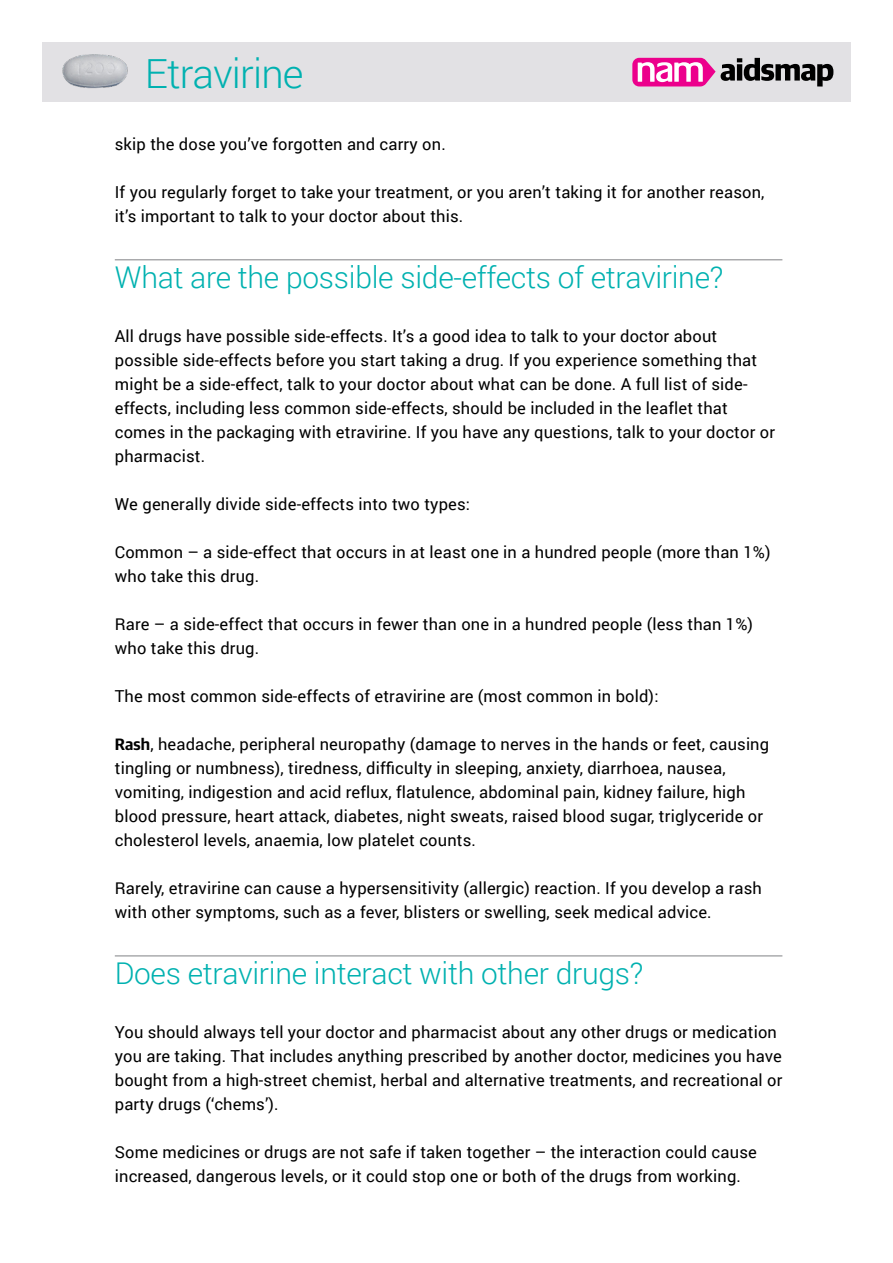
<style>
.page{position:relative;width:893px;height:1263px;background:#fff}
.page>*{position:absolute;margin:0;border:0;box-sizing:border-box;transform-origin:0 0}
.t1{font:300 40.2px "Roboto";letter-spacing:-.02em;color:#00b1b0}
.t2{font:300 30px "Roboto";letter-spacing:-.01em;color:#00b1b0}
.t3{font:16.5px/24px "Roboto";letter-spacing:.01em;color:#000}
.s1{font-family:"Guardian Sans";font-weight:600}
</style>
<div class="page">
<hr style="left:115px;top:260px;width:667px;height:1px;background:#808285">
<hr style="left:115px;top:956px;width:667px;height:1px;background:#808285">
<div style="left:42px;top:42px;width:809px;height:60px;background:#e2e1e4"></div>
<svg style="left:632px;top:58px;width:201px;height:29px"></svg>
<img style="left:62px;top:54px;width:66px;height:34px">
<h1 class="t1" style="left:145px;top:46px;width:160px">Etravirine</h1>
<p class="t3" style="left:115px;top:132px;width:332px">skip the dose you’ve forgotten and carry on.</p>
<p class="t3" style="left:115px;top:180px;width:651px">If you regularly forget to take your treatment, or you aren’t taking it for another reason, it’s important to talk to your doctor about this.</p>
<h2 class="t2" style="left:115px;top:257px;width:610px">What are the possible side-effects of etravirine?</h2>
<p class="t3" style="left:115px;top:324px;width:662px">All drugs have possible side-effects. It’s a good idea to talk to your doctor about possible side-effects before you start taking a drug. If you experience something that might be a side-effect, talk to your doctor about what can be done. A full list of side&shy;effects, including less common side-effects, should be included in the leaflet that comes in the packaging with etravirine. If you have any questions, talk to your doctor or pharmacist.</p>
<p class="t3" style="left:115px;top:492px;width:357px">We generally divide side-effects into two types:</p>
<p class="t3" style="left:115px;top:540px;width:657px">Common – a side-effect that occurs in at least one in a hundred people (more than 1%) who take this drug.</p>
<p class="t3" style="left:115px;top:612px;width:640px">Rare – a side-effect that occurs in fewer than one in a hundred people (less than 1%) who take this drug.</p>
<p class="t3" style="left:115px;top:684px;width:545px">The most common side-effects of etravirine are (most common in bold):</p>
<p class="t3" style="left:115px;top:732px;width:656px"><span class="s1">Rash</span>, headache, peripheral neuropathy (damage to nerves in the hands or feet, causing tingling or numbness), tiredness, difficulty in sleeping, anxiety, diarrhoea, nausea, vomiting, indigestion and acid reflux, flatulence, abdominal pain, kidney failure, high blood pressure, heart attack, diabetes, night sweats, raised blood sugar, triglyceride or cholesterol levels, anaemia, low platelet counts.</p>
<p class="t3" style="left:115px;top:876px;width:649px">Rarely, etravirine can cause a hypersensitivity (allergic) reaction. If you develop a rash with other symptoms, such as a fever, blisters or swelling, seek medical advice.</p>
<h2 class="t2" style="left:115px;top:953px;width:530px">Does etravirine interact with other drugs?</h2>
<p class="t3" style="left:115px;top:1020px;width:669px">You should always tell your doctor and pharmacist about any other drugs or medication you are taking. That includes anything prescribed by another doctor, medicines you have bought from a high-street chemist, herbal and alternative treatments, and recreational or party drugs (‘chems’).</p>
<p class="t3" style="left:115px;top:1140px;width:644px">Some medicines or drugs are not safe if taken together – the interaction could cause increased, dangerous levels, or it could stop one or both of the drugs from working.</p>
</div>
